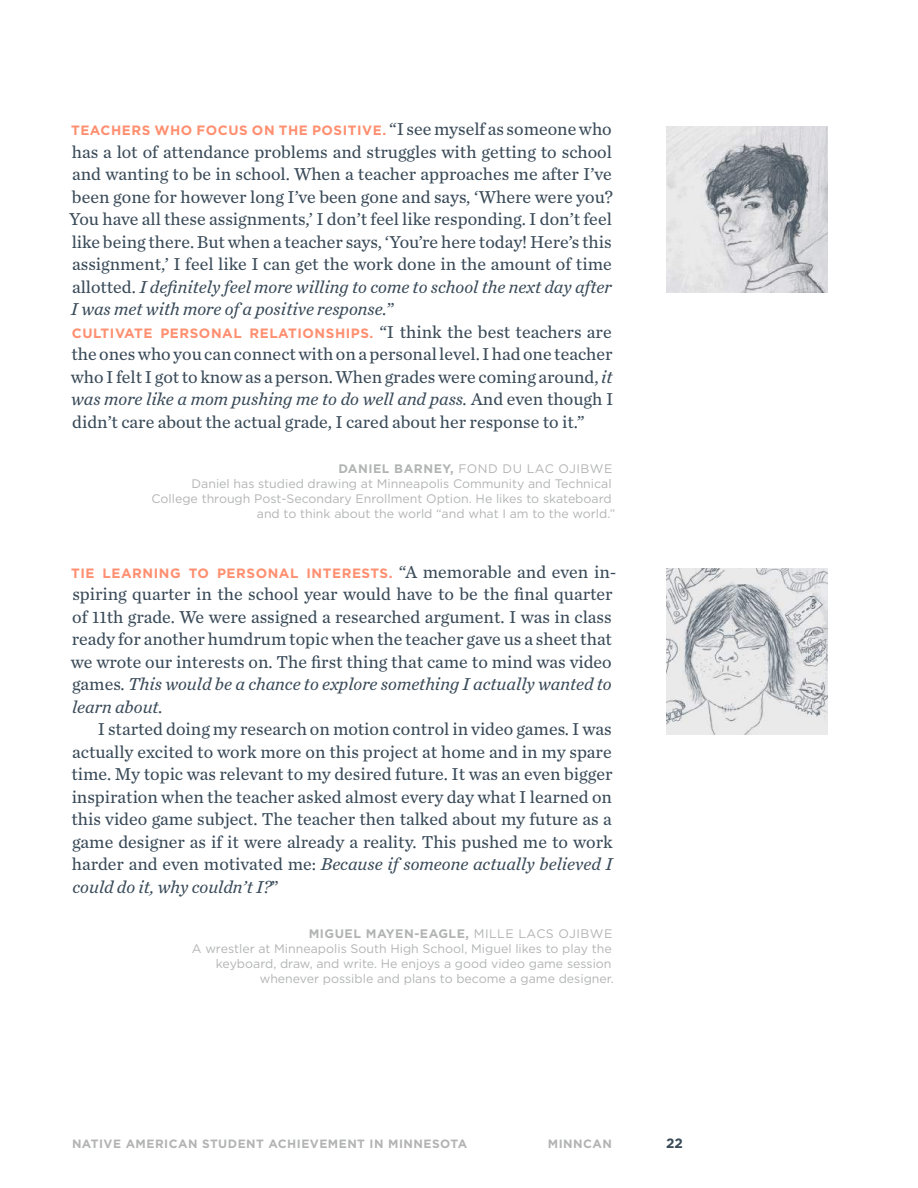
<style>
.page{position:relative;width:918px;height:1188px;background:#fff}
.page>*{position:absolute;margin:0;border:0;box-sizing:border-box;transform-origin:0 0}
.t1{font:18px/22.5px "Chronicle Text G2";color:#394a58;text-align:justify}
.t2{font:700 13.5px "Gotham";letter-spacing:.04em;color:#ff8f70}
.t3{font:700 13.5px "Gotham";color:#394a58}
.t4{font:12.3px/15px "Gotham";color:#b2b4b3;text-align:right}
.t5{font:12.3px "Gotham";letter-spacing:.04em;color:#b2b4b3}
.t6{font:700 12px "Gotham";letter-spacing:.04em;color:#b2b4b3}
.s1{font-family:"Chronicle Text G2";font-weight:400;font-size:18px;color:#394a58}
.s2{font-style:italic}
.s3{font-weight:700}
</style>
<div class="page">
<img style="left:666px;top:126px;width:162px;height:166px">
<img style="left:666px;top:568px;width:162px;height:166px">
<p class="t2" style="left:71px;top:121px;width:542px">TEACHERS WHO FOCUS ON THE POSITIVE. <span class="s1">“I see myself as someone who</span></p>
<p class="t1" style="left:69px;top:139px;width:545px">has a lot of attendance problems and struggles with getting to school and wanting to be in school. When a teacher approaches me after I’ve been gone for however long I’ve been gone and says, ‘Where were you?<br>You have all these assignments,’ I don’t feel like responding. I don’t feel like being there. But when a teacher says, ‘You’re here today! Here’s this assignment,’ I feel like I can get the work done in the amount of time allotted. <span class="s2">I definitely feel more willing to come to school the next day after I was met with more of a positive response.</span>”</p>
<p class="t2" style="left:72px;top:324px;width:541px">CULTIVATE PERSONAL RELATIONSHIPS. <span class="s1">“I think the best teachers are</span></p>
<p class="t1" style="left:71px;top:342px;width:544px">the ones who you can connect with on a personal level. I had one teacher who I felt I got to know as a person. When grades were coming around, <span class="s2">it was more like a mom pushing me to do well and pass.</span> And even though I didn’t care about the actual grade, I cared about her response to it.”</p>
<p class="t5" style="left:338px;top:460px;width:276px"><span class="s3">DANIEL BARNEY,</span> FOND DU LAC OJIBWE</p>
<p class="t4" style="left:192px;top:475px;width:422px">Daniel has studied drawing at Minneapolis Community and Technical</p>
<p class="t4" style="left:152px;top:490px;width:462px">College through Post-Secondary Enrollment Option. He likes to skateboard</p>
<p class="t4" style="left:257px;top:505px;width:360px">and to think about the world “and what I am to the world.”</p>
<p class="t2" style="left:71px;top:564px;width:547px">TIE LEARNING TO PERSONAL INTERESTS. <span class="s1">“A memorable and even in-</span></p>
<p class="t1" style="left:71px;top:582px;width:543px">spiring quarter in the school year would have to be the final quarter of 11th grade. We were assigned a researched argument. I was in class ready for another humdrum topic when the teacher gave us a sheet that we wrote our interests on. The first thing that came to mind was video games. <span class="s2">This would be a chance to explore something I actually wanted to learn about.</span></p>
<p class="t1" style="left:71px;top:717px;width:543px;text-indent:26px">I started doing my research on motion control in video games. I was actually excited to work more on this project at home and in my spare time. My topic was relevant to my desired future. It was an even bigger inspiration when the teacher asked almost every day what I learned on this video game subject. The teacher then talked about my future as a game designer as if it were already a reality. This pushed me to work harder and even motivated me: <span class="s2">Because if someone actually believed I could do it, why couldn’t I?</span>”</p>
<p class="t4" style="left:192px;top:925px;width:423px"><span class="s3">MIGUEL MAYEN-EAGLE,</span> MILLE LACS OJIBWE<br>A wrestler at Minneapolis South High School, Miguel likes to play the keyboard, draw, and write. He enjoys a good video game session whenever possible and plans to become a game designer.</p>
<p class="t6" style="left:72px;top:1135px;width:397px">NATIVE AMERICAN STUDENT ACHIEVEMENT IN MINNESOTA</p>
<p class="t6" style="left:548px;top:1135px;width:66px">MINNCAN</p>
<p class="t3" style="left:666px;top:1134px;width:18px">22</p>
</div>
